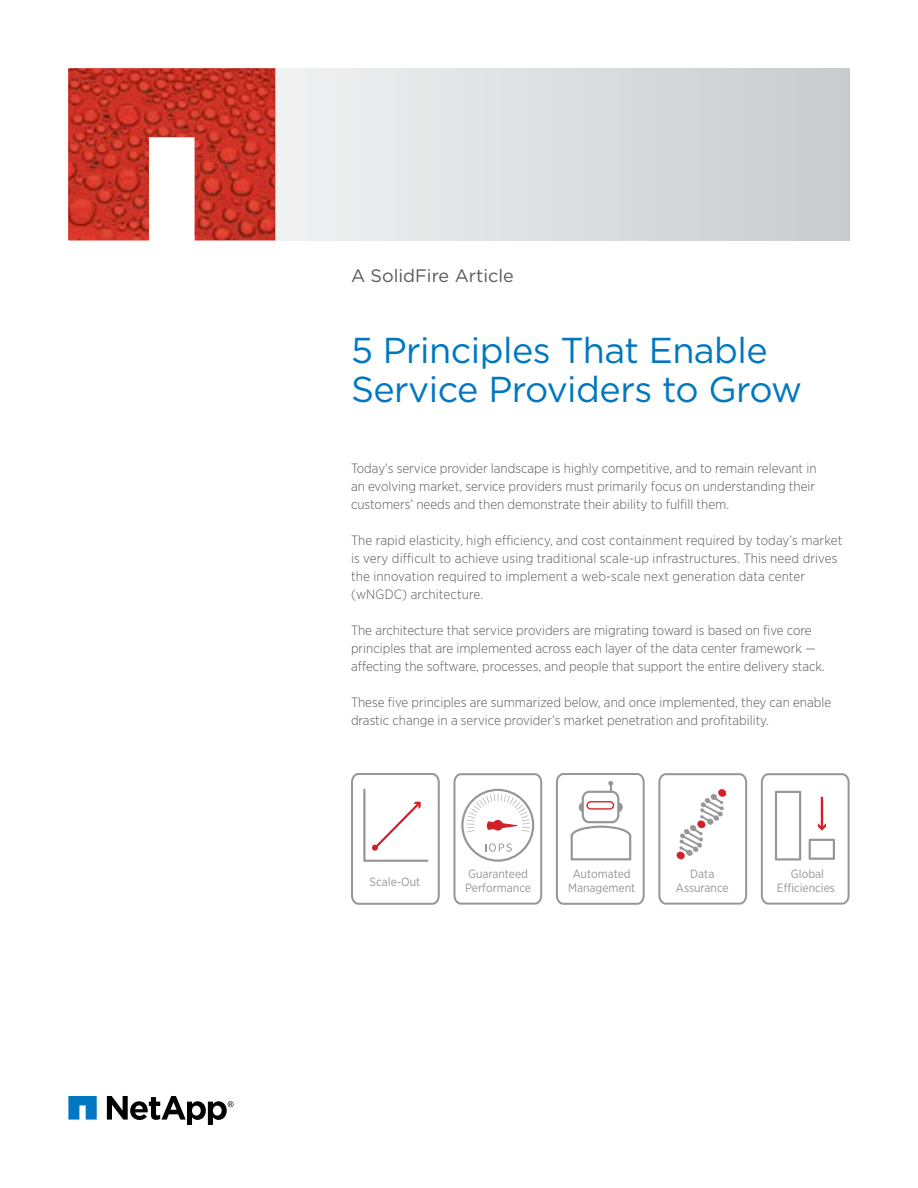
<style>
.page{position:relative;width:918px;height:1188px;background:#fff}
.page>*{position:absolute;margin:0;border:0;box-sizing:border-box;transform-origin:0 0}
.t1{font:36px/39px "Gotham";letter-spacing:-.015em;color:#0077c1}
.t2{font:18px "Gotham";color:#58595b}
.Body{font:300 13.5px/18px "Gotham Narrow";color:#58595b}
.Body-2{font:12px/13.5px "Gotham Narrow";color:#969696;text-align:center}
</style>
<div class="page">
<div style="left:273px;top:68px;width:577px;height:172px;background:linear-gradient(to right,#f1f1f1,#c9cbcd)"></div>
<img style="left:68px;top:68px;width:207px;height:172px">
<svg style="left:68px;top:1096px;width:29px;height:24px"></svg>
<svg style="left:107px;top:1096px;width:127px;height:29px"></svg>
<svg style="left:760px;top:773px;width:90px;height:132px"></svg>
<svg style="left:453px;top:773px;width:90px;height:132px"></svg>
<svg style="left:351px;top:773px;width:89px;height:132px"></svg>
<svg style="left:556px;top:773px;width:89px;height:132px"></svg>
<svg style="left:658px;top:773px;width:90px;height:132px"></svg>
<h2 class="t2" style="left:351px;top:264px;width:164px">A SolidFire Article</h2>
<p class="t1" style="left:351px;top:330px;width:453px">5 Principles That Enable<br>Service Providers to Grow</p>
<p class="Body" style="left:351px;top:459px;width:467px;text-align:justify">Today’s service provider landscape is highly competitive, and to remain relevant in an evolving market, service providers must primarily focus on understanding their customers’ needs and then demonstrate their ability to fulfill them.</p>
<p class="Body" style="left:351px;top:531px;width:493px">The rapid elasticity, high efficiency, and cost containment required by today’s market is very difficult to achieve using traditional scale-up infrastructures. This need drives the innovation required to implement a web-scale next generation data center (wNGDC) architecture.</p>
<p class="Body" style="left:351px;top:621px;width:475px">The architecture that service providers are migrating toward is based on five core principles that are implemented across each layer of the data center framework — affecting the software, processes, and people that support the entire delivery stack.</p>
<p class="Body" style="left:351px;top:693px;width:482px">These five principles are summarized below, and once implemented, they can enable drastic change in a service provider’s market penetration and profitability.</p>
<p class="Body-2" style="left:370px;top:874px;width:52px">Scale-Out</p>
<p class="Body-2" style="left:468px;top:867px;width:62px">Guaranteed</p>
<p class="Body-2" style="left:465px;top:881px;width:67px">Performance</p>
<p class="Body-2" style="left:573px;top:867px;width:60px">Automated</p>
<p class="Body-2" style="left:568px;top:881px;width:69px">Management</p>
<p class="Body-2" style="left:676px;top:867px;width:54px">Data<br>Assurance</p>
<p class="Body-2" style="left:777px;top:867px;width:60px">Global<br>Efficiencies</p>
</div>
